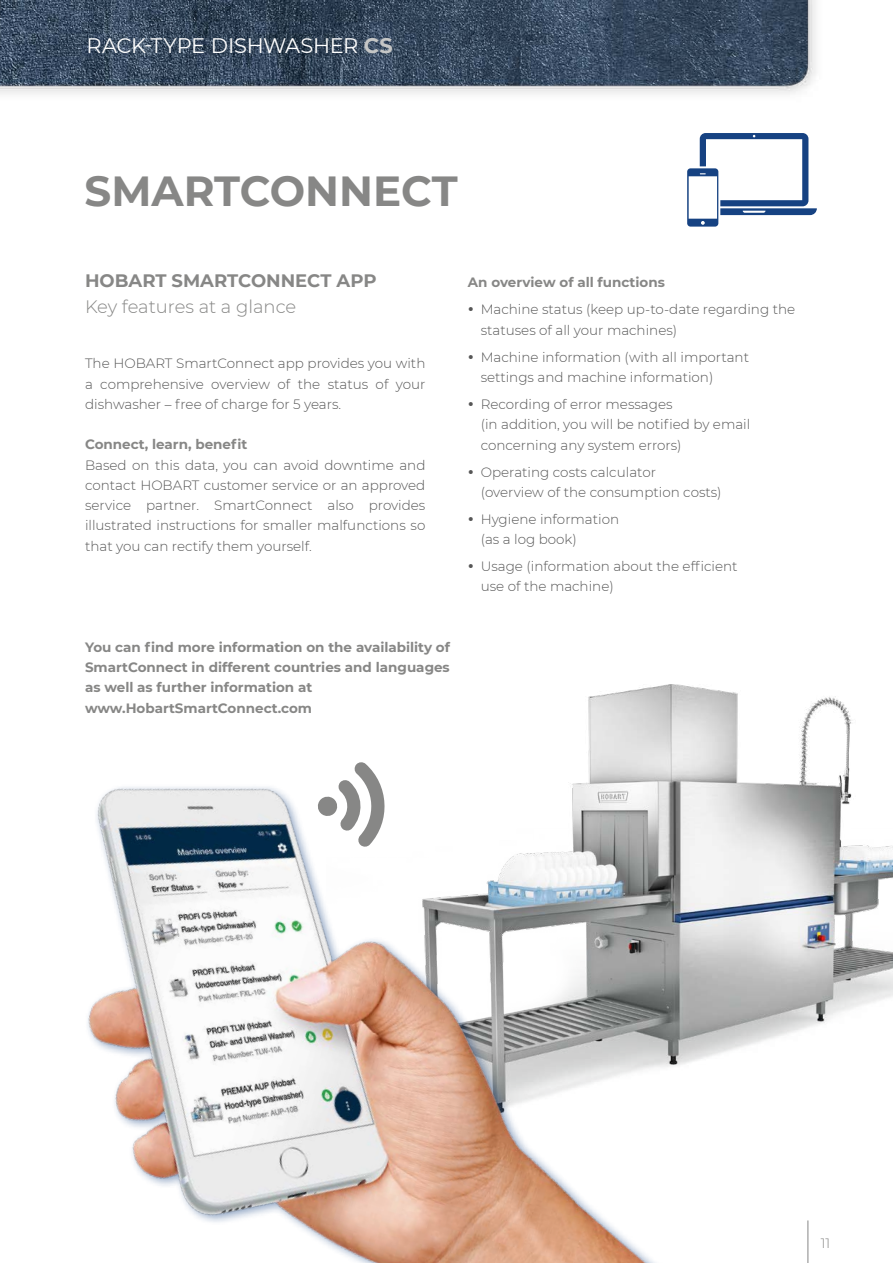
<style>
.page{position:relative;width:893px;height:1263px;background:#fff}
.page>*{position:absolute;margin:0;border:0;box-sizing:border-box;transform-origin:0 0}
.t1{font:700 42px "Montserrat";color:#878786}
.t2{font:21px "Montserrat";letter-spacing:-.015em;color:#fff}
.t3{font:700 18px "Montserrat";color:#878786}
.t4{font:300 18px "Montserrat";color:#878786}
.t5{font:300 13.5px/20.2px "Montserrat";color:#565656}
.t6{font:700 13.5px/20.2px "Montserrat";color:#878786}
.t7{font:300 13.5px "Montserrat";color:#878786}
.s1{font-weight:700;color:#c5c6c6}
</style>
<div class="page">
<img style="left:825px;top:696px;width:68px;height:326px">
<img style="left:87px;top:684px;width:738px;height:579px">
<img style="left:0;top:0;width:816px;height:94px">
<svg style="left:687px;top:133px;width:130px;height:94px"></svg>
<h2 class="t2" style="left:86px;top:31px;width:308px">RACK-TYPE DISHWASHER <span class="s1">CS</span></h2>
<h1 class="t1" style="left:85px;top:161px;width:375px">SMARTCONNECT</h1>
<h3 class="t3" style="left:85px;top:268px;width:293px">HOBART SMARTCONNECT APP</h3>
<h3 class="t4" style="left:85px;top:294px;width:213px">Key features at a glance</h3>
<p class="t5" style="left:85px;top:353px;width:342px;text-align:justify">The HOBART SmartConnect app provides you with a comprehensive overview of the status of your dishwasher – free of charge for 5 years.</p>
<p class="t6" style="left:85px;top:434px;width:164px">Connect, learn, benefit</p>
<p class="t5" style="left:85px;top:454px;width:342px;text-align:justify">Based on this data, you can avoid downtime and contact HOBART customer service or an approved service partner. SmartConnect also provides illustrated instructions for smaller malfunctions so that you can rectify them yourself.</p>
<p class="t6" style="left:468px;top:272px;width:198px">An overview of all functions</p>
<p class="t5" style="left:481px;top:299px;width:316px">Machine status (keep up-to-date regarding the statuses of all your machines)</p>
<p class="t5" style="left:481px;top:346px;width:270px">Machine information (with all important settings and machine information)</p>
<p class="t5" style="left:481px;top:394px;width:271px">Recording of error messages<br>(in addition, you will be notified by email concerning any system errors)</p>
<p class="t5" style="left:481px;top:461px;width:242px">Operating costs calculator (overview of the consumption costs)</p>
<p class="t5" style="left:481px;top:509px;width:140px">Hygiene information (as a log book)</p>
<p class="t5" style="left:481px;top:556px;width:258px">Usage (information about the efficient use of the machine)</p>
<p class="t6" style="left:85px;top:636px;width:366px">You can find more information on the availability of SmartConnect in different countries and languages as well as further information at www.HobartSmartConnect.com</p>
<p class="t7" style="left:821px;top:1234px;width:11px">11</p>
</div>
